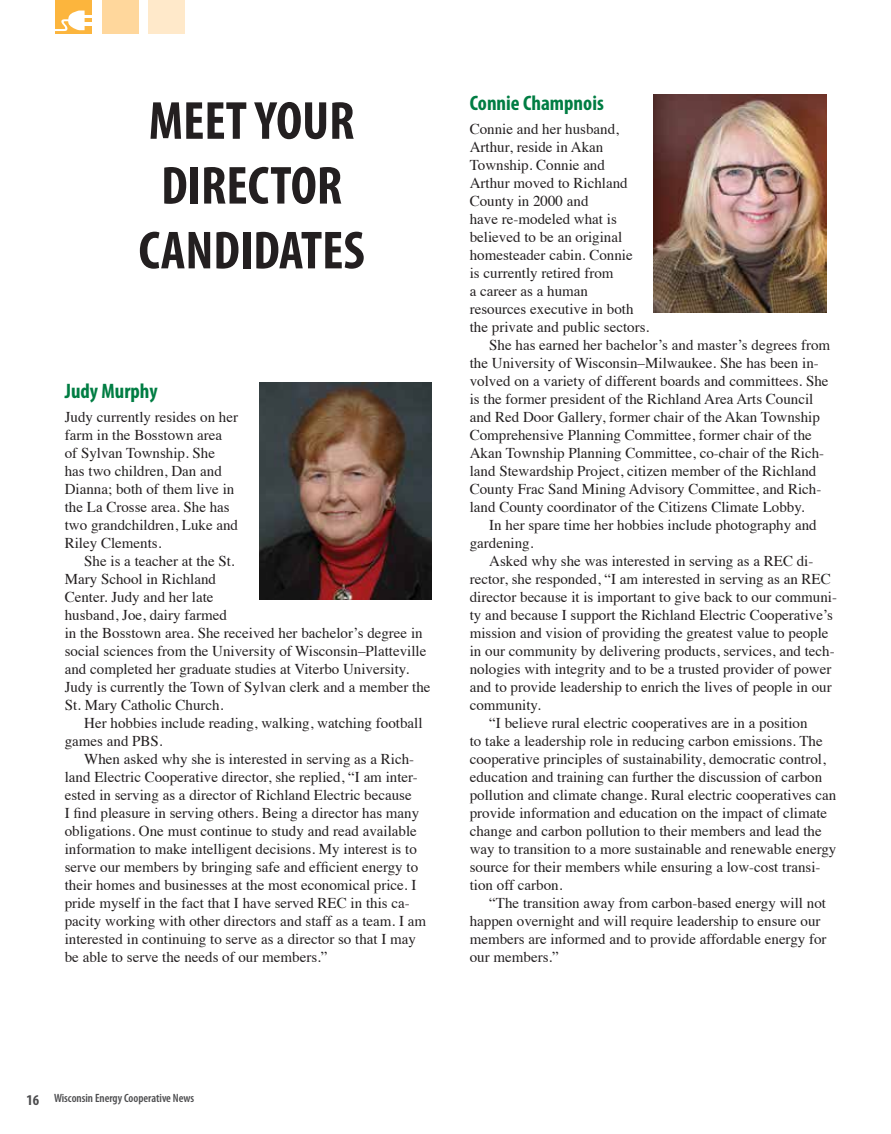
<style>
.page{position:relative;width:891px;height:1134px;background:#fff}
.page>*{position:absolute;margin:0;border:0;box-sizing:border-box;transform-origin:0 0}
.t1{font:700 condensed 54px/64.8px "Myriad Pro";color:#231f20;text-align:center}
.t2{font:700 condensed 21px "Myriad Pro";color:#007d43}
.t3{font:15px/18px "Times";color:#231f20}
.t4{font:600 condensed 12px "Myriad Pro";color:#4d4d4f}
.s1{font-weight:700;font-size:15px}
</style>
<div class="page">
<div style="left:56px;top:0;width:36px;height:34px;background:#fcb53d"></div>
<div style="left:102px;top:0;width:37px;height:34px;background:#ffd79c"></div>
<div style="left:148px;top:0;width:37px;height:34px;background:#ffe9ca"></div>
<svg style="left:56px;top:11px;width:36px;height:20px"></svg>
<img style="left:259px;top:382px;width:173px;height:218px">
<img style="left:654px;top:94px;width:172px;height:218px">
<h1 class="t1" style="left:139px;top:87px;width:228px">MEET YOUR<br>DIRECTOR<br>CANDIDATES</h1>
<h2 class="t2" style="left:65px;top:377px;width:94px">Judy Murphy</h2>
<p class="t3" style="left:65px;top:407px;width:175px">Judy currently resides on her farm in the Bosstown area of Sylvan Township. She has two children, Dan and<br>Dianna; both of them live in the La Crosse area. She has two grandchildren, Luke and<br>Riley Clements.</p>
<p class="t3" style="left:65px;top:551px;width:367px;text-indent:20px">She is a teacher at the St.<br>Mary School in Richland<br>Center. Judy and her late<br>husband, Joe, dairy farmed<br>in the Bosstown area. She received her bachelor’s degree in social sciences from the University of Wisconsin–Platteville and completed her graduate studies at Viterbo University.<br>Judy is currently the Town of Sylvan clerk and a member the St. Mary Catholic Church.</p>
<p class="t3" style="left:65px;top:713px;width:359px;text-indent:20px">Her hobbies include reading, walking, watching football games and PBS.</p>
<p class="t3" style="left:65px;top:749px;width:363px;text-indent:20px">When asked why she is interested in serving as a Rich&shy;land Electric Cooperative director, she replied, “I am inter&shy;ested in serving as a director of Richland Electric because<br>I find pleasure in serving others. Being a director has many obligations. One must continue to study and read available information to make intelligent decisions. My interest is to serve our members by bringing safe and efficient energy to their homes and businesses at the most economical price. I pride myself in the fact that I have served REC in this ca&shy;pacity working with other directors and staff as a team. I am interested in continuing to serve as a director so that I may be able to serve the needs of our members.”</p>
<h2 class="t2" style="left:470px;top:90px;width:136px">Connie Champnois</h2>
<p class="t3" style="left:470px;top:119px;width:151px">Connie and her husband,</p>
<p class="t3" style="left:470px;top:137px;width:135px">Arthur, reside in Akan</p>
<p class="t3" style="left:470px;top:155px;width:137px">Township. Connie and</p>
<p class="t3" style="left:470px;top:173px;width:159px">Arthur moved to Richland</p>
<p class="t3" style="left:470px;top:191px;width:120px">County in 2000 and</p>
<p class="t3" style="left:470px;top:209px;width:149px">have re-modeled what is</p>
<p class="t3" style="left:470px;top:227px;width:154px">believed to be an original</p>
<p class="t3" style="left:470px;top:245px;width:164px">homesteader cabin. Connie</p>
<p class="t3" style="left:470px;top:263px;width:145px">is currently retired from</p>
<p class="t3" style="left:470px;top:281px;width:120px">a career as a human</p>
<p class="t3" style="left:470px;top:299px;width:165px">resources executive in both</p>
<p class="t3" style="left:470px;top:317px;width:181px">the private and public sectors.</p>
<p class="t3" style="left:489px;top:335px;width:342px">She has earned her bachelor’s and master’s degrees from</p>
<p class="t3" style="left:470px;top:353px;width:351px">the University of Wisconsin–Milwaukee. She has been in-</p>
<p class="t3" style="left:470px;top:371px;width:360px">volved on a variety of different boards and committees. She</p>
<p class="t3" style="left:470px;top:389px;width:345px">is the former president of the Richland Area Arts Council</p>
<p class="t3" style="left:470px;top:407px;width:352px">and Red Door Gallery, former chair of the Akan Township</p>
<p class="t3" style="left:470px;top:425px;width:344px">Comprehensive Planning Committee, former chair of the</p>
<p class="t3" style="left:470px;top:443px;width:356px">Akan Township Planning Committee, co-chair of the Rich-</p>
<p class="t3" style="left:470px;top:461px;width:348px">land Stewardship Project, citizen member of the Richland</p>
<p class="t3" style="left:470px;top:479px;width:353px">County Frac Sand Mining Advisory Committee, and Rich-</p>
<p class="t3" style="left:470px;top:497px;width:336px">land County coordinator of the Citizens Climate Lobby.</p>
<p class="t3" style="left:489px;top:515px;width:329px">In her spare time her hobbies include photography and</p>
<p class="t3" style="left:470px;top:533px;width:65px">gardening.</p>
<p class="t3" style="left:489px;top:551px;width:326px">Asked why she was interested in serving as a REC di-</p>
<p class="t3" style="left:470px;top:569px;width:362px">rector, she responded, “I am interested in serving as an REC</p>
<p class="t3" style="left:470px;top:587px;width:369px">director because it is important to give back to our communi-</p>
<p class="t3" style="left:470px;top:605px;width:365px">ty and because I support the Richland Electric Cooperative’s</p>
<p class="t3" style="left:470px;top:623px;width:360px">mission and vision of providing the greatest value to people</p>
<p class="t3" style="left:470px;top:641px;width:366px">in our community by delivering products, services, and tech-</p>
<p class="t3" style="left:470px;top:659px;width:363px">nologies with integrity and to be a trusted provider of power</p>
<p class="t3" style="left:470px;top:677px;width:364px">and to provide leadership to enrich the lives of people in our</p>
<p class="t3" style="left:470px;top:695px;width:73px">community.</p>
<p class="t3" style="left:489px;top:713px;width:320px">“I believe rural electric cooperatives are in a position</p>
<p class="t3" style="left:470px;top:731px;width:354px">to take a leadership role in reducing carbon emissions. The</p>
<p class="t3" style="left:470px;top:749px;width:358px">cooperative principles of sustainability, democratic control,</p>
<p class="t3" style="left:470px;top:767px;width:354px">education and training can further the discussion of carbon</p>
<p class="t3" style="left:470px;top:785px;width:368px">pollution and climate change. Rural electric cooperatives can</p>
<p class="t3" style="left:470px;top:803px;width:359px">provide information and education on the impact of climate</p>
<p class="t3" style="left:470px;top:821px;width:354px">change and carbon pollution to their members and lead the</p>
<p class="t3" style="left:470px;top:839px;width:368px">way to transition to a more sustainable and renewable energy</p>
<p class="t3" style="left:470px;top:857px;width:352px">source for their members while ensuring a low-cost transi-</p>
<p class="t3" style="left:470px;top:875px;width:94px">tion off carbon.</p>
<p class="t3" style="left:489px;top:893px;width:338px">“The transition away from carbon-based energy will not</p>
<p class="t3" style="left:470px;top:911px;width:352px">happen overnight and will require leadership to ensure our</p>
<p class="t3" style="left:470px;top:929px;width:358px">members are informed and to provide affordable energy for</p>
<p class="t3" style="left:470px;top:947px;width:91px">our members.”</p>
<p class="t4" style="left:27px;top:1091px;width:169px"><span class="s1">16</span> Wisconsin Energy Cooperative News</p>
</div>
